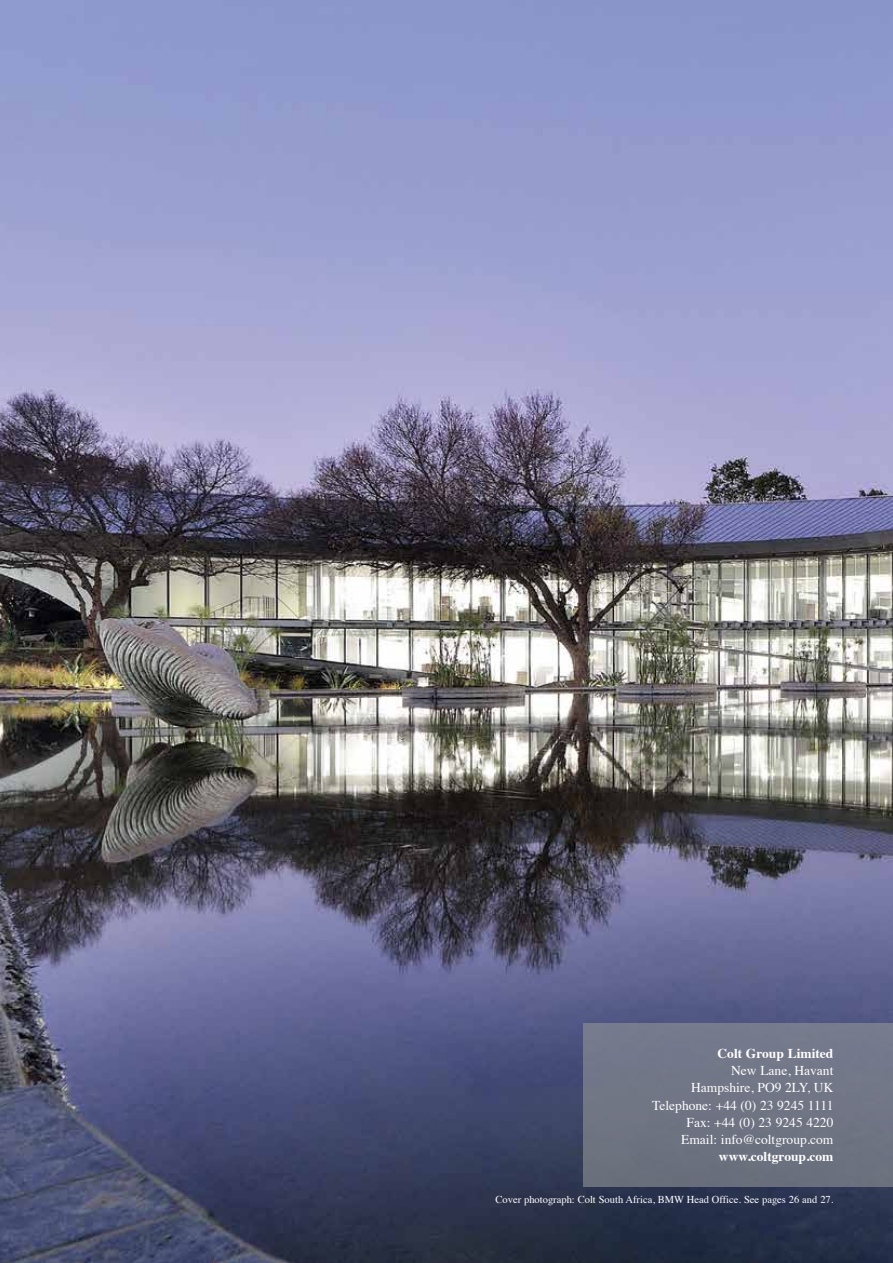
<style>
.page{position:relative;width:893px;height:1263px;background:#fff}
.page>*{position:absolute;margin:0;border:0;box-sizing:border-box;transform-origin:0 0}
.t1{font:13.5px/17.2px "Times";color:#fff;text-align:right}
.t2{font:700 13.5px "Times";color:#fff}
.t3{font:10.5px "Times";color:#fff}
</style>
<div class="page">
<img style="left:0;top:0;width:893px;height:1263px">
<div style="left:583px;top:1023px;width:310px;height:163px;background:#717585"></div>
<p class="t2" style="left:717px;top:1040px;width:117px">Colt Group Limited</p>
<p class="t1" style="left:652px;top:1061px;width:183px">New Lane, Havant<br>Hampshire, PO9 2LY, UK<br>Telephone: +44 (0) 23 9245 1111<br>Fax: +44 (0) 23 9245 4220<br>Email: info@coltgroup.com</p>
<p class="t2" style="left:719px;top:1144px;width:116px">www.coltgroup.com</p>
<p class="t3" style="left:496px;top:1190px;width:339px">Cover photograph: Colt South Africa, BMW Head Office. See pages 26 and 27.</p>
</div>
